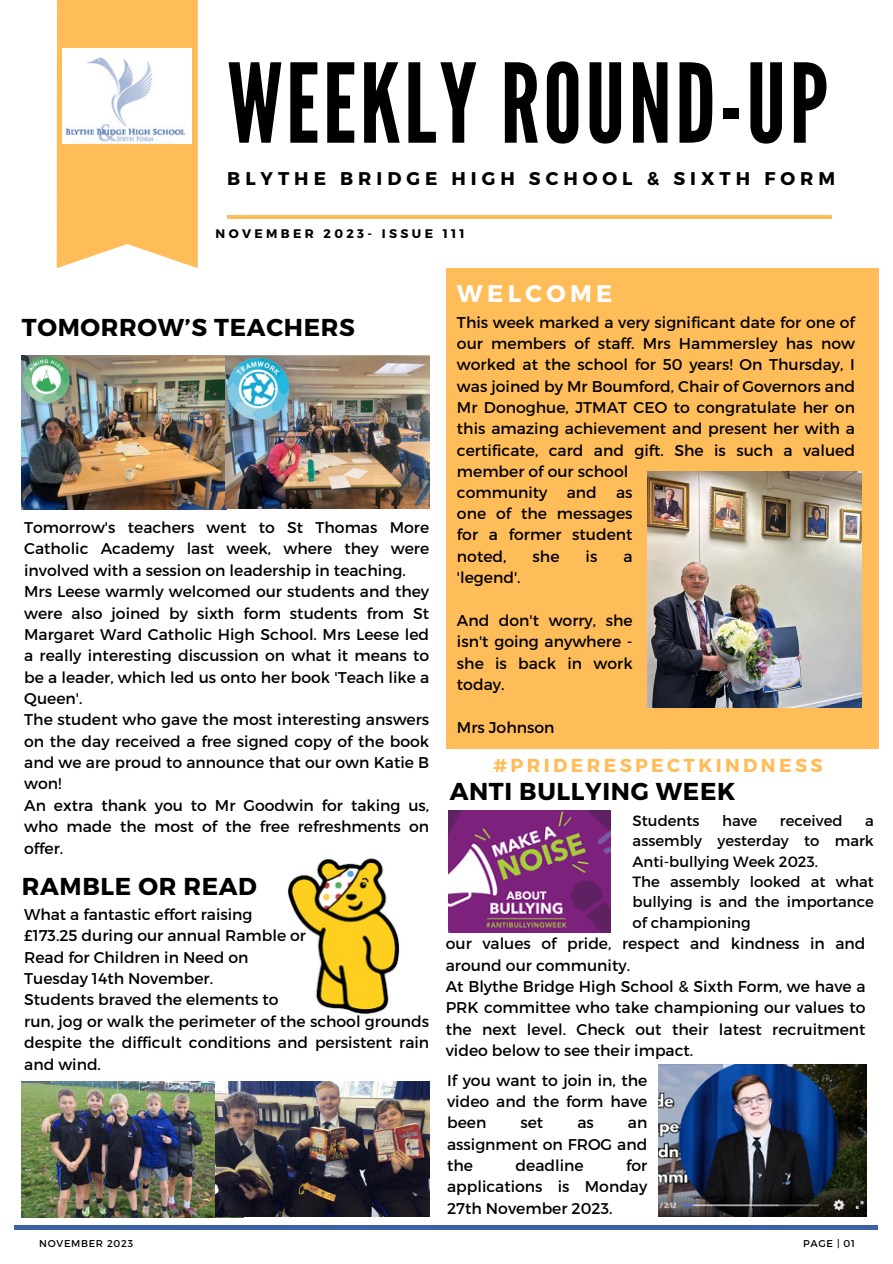
<style>
.page{position:relative;width:893px;height:1264px;background:#fff}
.page>*{position:absolute;margin:0;border:0;box-sizing:border-box;transform-origin:0 0}
.t1{font:109.35px "League Gothic";letter-spacing:.03em;color:#000}
.t2{font:700 24.45px "Montserrat";letter-spacing:.025em;color:#000}
.t3{font:700 24px "Montserrat";letter-spacing:.18em;color:#fff}
.t4{font:700 18.75px "Montserrat";letter-spacing:.18em;color:#ffbd59}
.t5{font:700 18.3px "Montserrat";letter-spacing:.27em;color:#000}
.t6{font:15.6px/21.3px "Montserrat";color:#000;text-align:justify}
.t7{font:14.85px/20.4px "Montserrat";color:#000;text-align:justify}
.t8{font:700 12.45px "Montserrat";letter-spacing:.27em;color:#000}
.t9{font:9.9px "Montserrat";letter-spacing:.07em;color:#000}
</style>
<div class="page">
<svg style="left:57px;top:0;width:141px;height:268px"></svg>
<hr style="left:227px;top:215px;width:604px;height:4px;background:#ffbd59">
<hr style="left:14px;top:1225px;width:864px;height:4px;background:#3c61a7">
<img style="left:63px;top:49px;width:128px;height:94px">
<div style="left:446px;top:268px;width:432px;height:480px;background:#ffbd59"></div>
<img style="left:448px;top:811px;width:162px;height:121px">
<img style="left:22px;top:355px;width:407px;height:154px">
<img style="left:658px;top:1064px;width:208px;height:152px">
<img style="left:288px;top:858px;width:112px;height:156px">
<img style="left:22px;top:1081px;width:221px;height:136px">
<img style="left:215px;top:1081px;width:214px;height:135px">
<img style="left:647px;top:471px;width:214px;height:236px">
<p class="t1" style="left:227px;top:40px;width:602px">WEEKLY ROUND-UP</p>
<p class="t5" style="left:227px;top:167px;width:609px">BLYTHE BRIDGE HIGH SCHOOL &amp; SIXTH FORM</p>
<p class="t8" style="left:215px;top:225px;width:251px">NOVEMBER 2023- ISSUE 111</p>
<p class="t2" style="left:22px;top:311px;width:334px">TOMORROW’S TEACHERS</p>
<p class="t6" style="left:24px;top:516px;width:406px">Tomorrow's teachers went to St Thomas More Catholic Academy last week, where they were involved with a session on leadership in teaching.</p>
<p class="t6" style="left:24px;top:580px;width:406px">Mrs Leese warmly welcomed our students and they were also joined by sixth form students from St Margaret Ward Catholic High School. Mrs Leese led a really interesting discussion on what it means to be a leader, which led us onto her book 'Teach like a Queen'.</p>
<p class="t6" style="left:24px;top:708px;width:406px">The student who gave the most interesting answers on the day received a free signed copy of the book and we are proud to announce that our own Katie B won!</p>
<p class="t6" style="left:24px;top:793px;width:406px">An extra thank you to Mr Goodwin for taking us, who made the most of the free refreshments on offer.</p>
<p class="t2" style="left:22px;top:870px;width:236px">RAMBLE OR READ</p>
<p class="t6" style="left:24px;top:903px;width:230px">What a fantastic effort raising</p>
<p class="t6" style="left:24px;top:924px;width:283px">£173.25 during our annual Ramble or</p>
<p class="t6" style="left:24px;top:945px;width:226px">Read for Children in Need on</p>
<p class="t6" style="left:24px;top:967px;width:190px">Tuesday 14th November.</p>
<p class="t6" style="left:24px;top:988px;width:256px">Students braved the elements to</p>
<p class="t6" style="left:24px;top:1009px;width:406px">run, jog or walk the perimeter of the school grounds despite the difficult conditions and persistent rain and wind.</p>
<p class="t3" style="left:457px;top:278px;width:157px">WELCOME</p>
<p class="t6" style="left:457px;top:310px;width:399px">This week marked a very significant date for one of our members of staff. Mrs Hammersley has now worked at the school for 50 years! On Thursday, I was joined by Mr Boumford, Chair of Governors and Mr Donoghue, JTMAT CEO to congratulate her on this amazing achievement and present her with a certificate, card and gift. She is such a valued member of our school</p>
<p class="t6" style="left:457px;top:480px;width:177px">community and as one of the messages for a former student noted,</p>
<p class="t6" style="left:532px;top:544px;width:28px">she</p>
<p class="t6" style="left:585px;top:544px;width:13px">is</p>
<p class="t6" style="left:623px;top:544px;width:11px">a</p>
<p class="t6" style="left:457px;top:566px;width:65px">'legend'.</p>
<p class="t6" style="left:457px;top:609px;width:177px">And don't worry, she isn't going anywhere - she is back in work today.</p>
<p class="t6" style="left:457px;top:715px;width:99px">Mrs Johnson</p>
<p class="t4" style="left:493px;top:753px;width:330px">#PRIDERESPECTKINDNESS</p>
<p class="t2" style="left:449px;top:775px;width:287px">ANTI BULLYING WEEK</p>
<p class="t7" style="left:632px;top:809px;width:68px">Students</p>
<p class="t7" style="left:722px;top:809px;width:37px">have</p>
<p class="t7" style="left:779px;top:809px;width:64px">received</p>
<p class="t7" style="left:632px;top:809px;width:243px;text-indent:232px">a assembly yesterday to mark Anti-bullying Week 2023.</p>
<p class="t7" style="left:632px;top:870px;width:243px">The assembly looked at what bullying is and the importance of championing</p>
<p class="t6" style="left:446px;top:932px;width:421px">our values of pride, respect and kindness in and around our community.</p>
<p class="t6" style="left:446px;top:974px;width:421px">At Blythe Bridge High School &amp; Sixth Form, we have a PRK committee who take championing our values to the next level. Check out their latest recruitment video below to see their impact.</p>
<p class="t6" style="left:447px;top:1068px;width:202px">If you want to join in, the video and the form have been</p>
<p class="t6" style="left:520px;top:1111px;width:24px">set</p>
<p class="t6" style="left:577px;top:1111px;width:18px">as</p>
<p class="t6" style="left:447px;top:1111px;width:202px;text-indent:181px">an assignment on FROG and the</p>
<p class="t6" style="left:515px;top:1154px;width:70px">deadline</p>
<p class="t6" style="left:447px;top:1154px;width:202px;text-indent:179px">for applications is Monday 27th November 2023.</p>
<p class="t9" style="left:39px;top:1237px;width:95px">NOVEMBER 2023</p>
<p class="t9" style="left:803px;top:1237px;width:53px">PAGE | 01</p>
</div>
